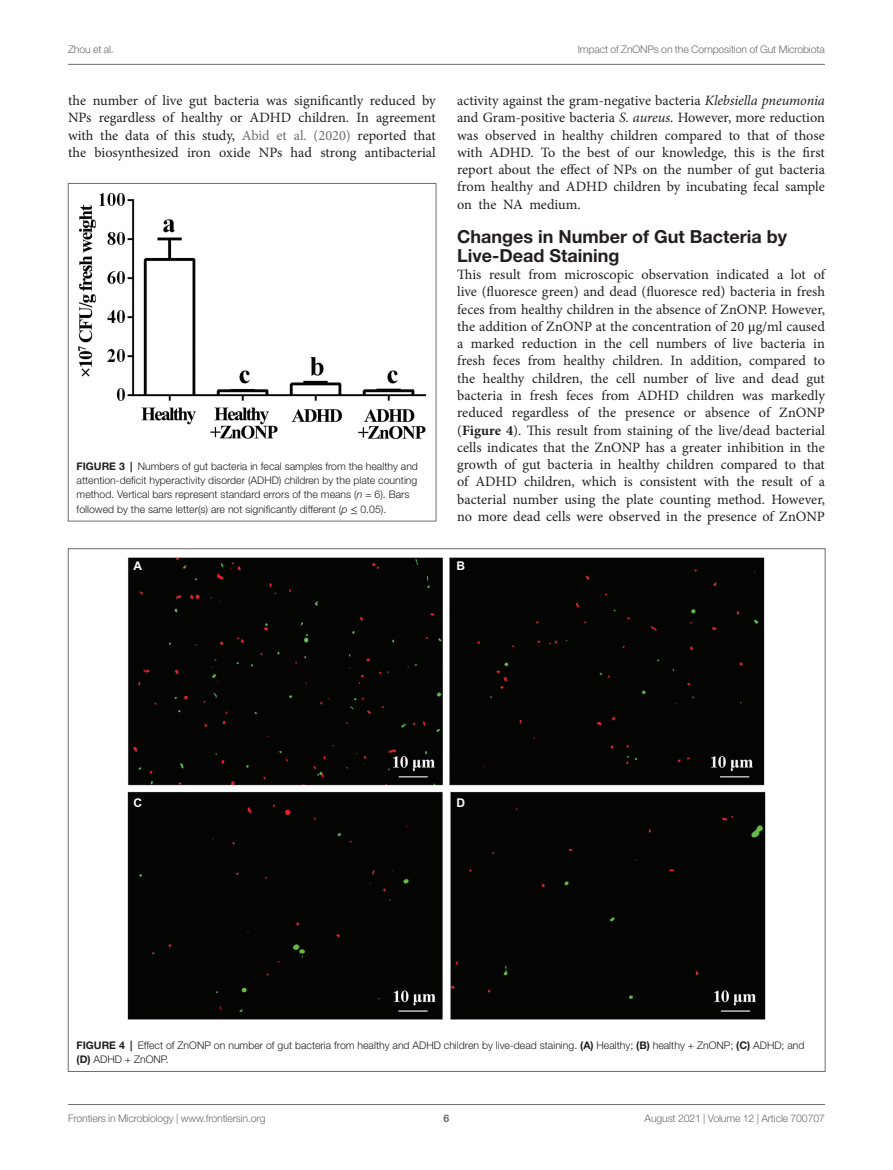
<style>
.page{position:relative;width:893px;height:1170px;background:#fff}
.page>*{position:absolute;margin:0;border:0;box-sizing:border-box;transform-origin:0 0}
.HEAD_2{font:700 18px/18.8px "Helvetica Neue LT Std";color:#231f20}
.TEXT_FLUSH{font:14.25px/17.2px "Minion Pro";color:#231f20;text-align:justify}
.TEXT{font:14.25px/17.2px "Minion Pro";color:#231f20;text-align:justify}
.t1{font:700 12px "Arial";color:#fff}
.FIG_LEG{font:300 10.5px/14.2px "Helvetica Neue LT Std";color:#231f20}
.t2{font:300 10.5px "Helvetica Neue LT Std";letter-spacing:-.015em;color:#6c6d70}
.t3{font:700 10.5px "Helvetica Neue LT Std";color:#6c6d70}
.s1{color:#6c6d70}
.s2{font-style:italic}
.s3{font-family:"STIX General"}
.s4{font-weight:700}
.s5{font-family:"STIX General";font-weight:400}
</style>
<div class="page">
<hr style="left:68px;top:64px;width:757px;height:1px;background:#6c6d70">
<hr style="left:68px;top:1104px;width:757px;height:1px;background:#6c6d70">
<div style="left:128px;top:557px;width:638px;height:462px;background:#040503"></div>
<img style="left:78px;top:192px;width:349px;height:248px">
<div style="left:68px;top:183px;width:368px;height:338px;border:1px solid #6c6d70"></div>
<p class="t2" style="left:68px;top:42px;width:47px">Zhou et al.</p>
<p class="t2" style="left:578px;top:42px;width:249px">Impact of ZnONPs on the Composition of Gut Microbiota</p>
<p class="TEXT" style="left:68px;top:92px;width:369px">the number of live gut bacteria was significantly reduced by NPs regardless of healthy or ADHD children. In agreement with the data of this study, <span class="s1">Abid et al. (2020)</span> reported that the biosynthesized iron oxide NPs had strong antibacterial</p>
<p class="TEXT" style="left:457px;top:92px;width:369px">activity against the gram-negative bacteria <span class="s2">Klebsiella pneumonia </span>and Gram-positive bacteria <span class="s2">S. aureus</span>. However, more reduction was observed in healthy children compared to that of those with ADHD. To the best of our knowledge, this is the first report about the effect of NPs on the number of gut bacteria from healthy and ADHD children by incubating fecal sample on the NA medium.</p>
<p class="HEAD_2" style="left:457px;top:227px;width:331px">Changes in Number of Gut Bacteria by<br>Live-Dead Staining</p>
<p class="TEXT_FLUSH" style="left:457px;top:266px;width:369px">This result from microscopic observation indicated a lot of live (fluoresce green) and dead (fluoresce red) bacteria in fresh feces from healthy children in the absence of ZnONP. However, the addition of ZnONP at the concentration of 20 <span class="s3">μ</span>g/ml caused a marked reduction in the cell numbers of live bacteria in fresh feces from healthy children. In addition, compared to the healthy children, the cell number of live and dead gut bacteria in fresh feces from ADHD children was markedly reduced regardless of the presence or absence of ZnONP (<span class="s4">Figure 4</span>). This result from staining of the live/dead bacterial cells indicates that the ZnONP has a greater inhibition in the growth of gut bacteria in healthy children compared to that of ADHD children, which is consistent with the result of a bacterial number using the plate counting method. However, no more dead cells were observed in the presence of ZnONP</p>
<p class="FIG_LEG" style="left:77px;top:459px;width:343px"><span class="s4">FIGURE 3 |</span> Numbers of gut bacteria in fecal samples from the healthy and attention-deficit hyperactivity disorder (ADHD) children by the plate counting method. Vertical bars represent standard errors of the means (<span class="s2">n</span> = 6). Bars followed by the same letter(s) are not significantly different (<span class="s2">p</span> <span class="s5">≤</span> 0.05).</p>
<p class="t1" style="left:133px;top:557px;width:10px">A</p>
<p class="t1" style="left:456px;top:557px;width:10px">B</p>
<p class="t1" style="left:133px;top:794px;width:10px">C</p>
<p class="t1" style="left:456px;top:794px;width:10px">D</p>
<p class="FIG_LEG" style="left:77px;top:1037px;width:729px"><span class="s4">FIGURE 4 |</span> Effect of ZnONP on number of gut bacteria from healthy and ADHD children by live-dead staining. <span class="s4">(A)</span> Healthy; <span class="s4">(B)</span> healthy + ZnONP; <span class="s4">(C)</span> ADHD; and <span class="s4">(D)</span> ADHD + ZnONP.</p>
<p class="t2" style="left:68px;top:1111px;width:199px">Frontiers in Microbiology | www.frontiersin.org</p>
<p class="t3" style="left:444px;top:1111px;width:7px">6</p>
<p class="t2" style="left:645px;top:1111px;width:182px">August 2021 | Volume 12 | Article 700707</p>
</div>
